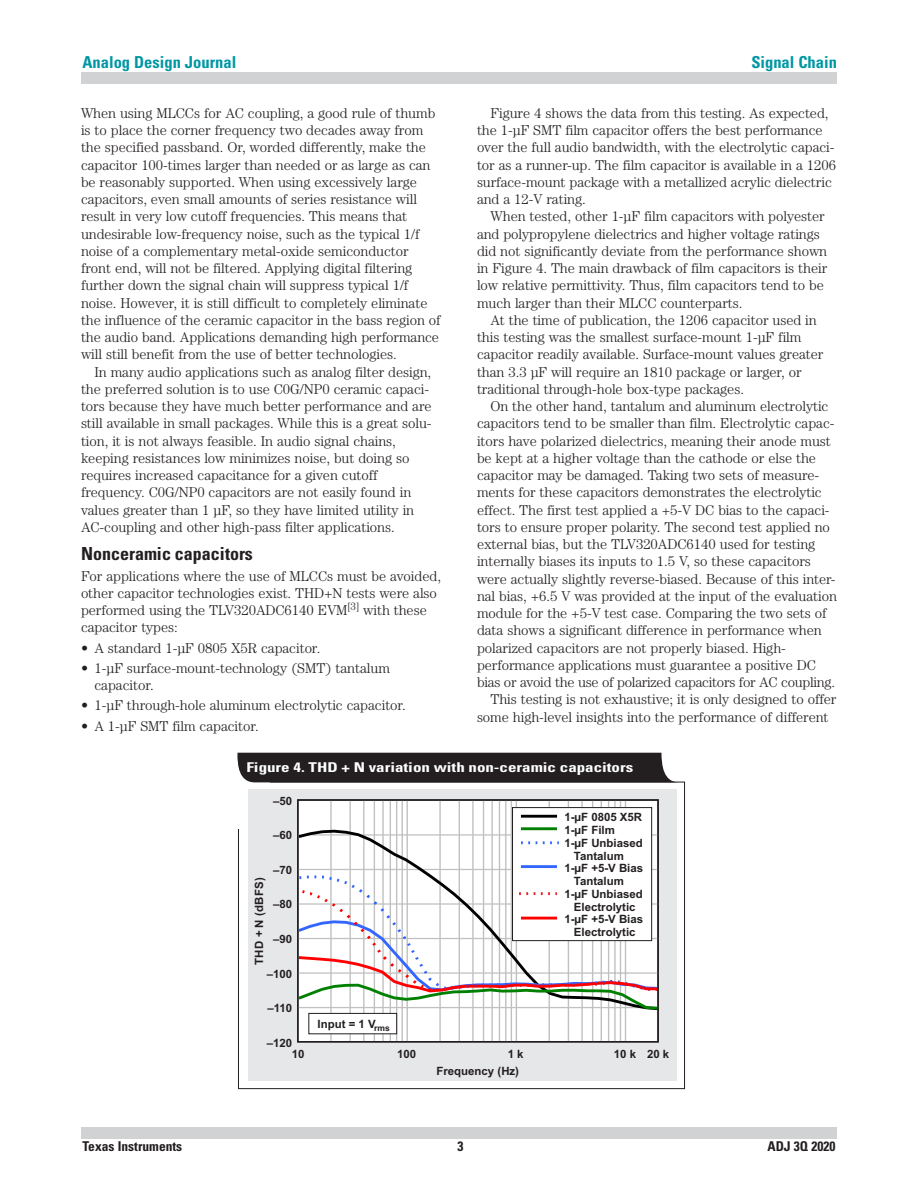
<style>
.page{position:relative;width:918px;height:1188px;background:#fff}
.page>*{position:absolute;margin:0;border:0;box-sizing:border-box;transform-origin:0 0}
.t1{font:700 condensed 18px "Univers";color:#231f20}
.t2{font:700 condensed 16.5px "Univers";color:#0097a4}
.t3{font:300 14.25px/17.2px "Century";letter-spacing:-.005em;color:#231f20}
.t4{font:700 condensed 13.5px "Univers";color:#fff;scale:1.26 1}
.t5{font:700 condensed 13.5px "Univers";color:#231f20}
.t6{font:700 11.4px "Arial";color:#231f20}
</style>
<div class="page">
<div style="left:81px;top:1127px;width:756px;height:11px;background:#d1d2d4"></div>
<div style="left:81px;top:73px;width:756px;height:11px;background:#d1d2d4"></div>
<div style="left:238px;top:782px;width:447px;height:307px;border:1px solid #231f20"></div>
<div style="left:237px;top:753px;width:33px;height:76px;background:#fff"></div>
<div style="left:237px;top:753px;width:442px;height:29px;background:#231f20"></div>
<div style="left:248px;top:790px;width:428px;height:291px;background:#e6e7e9"></div>
<div style="left:297px;top:799px;width:362px;height:243px;background:#fff"></div>
<hr style="left:330px;top:800px;width:2px;height:242px;background:#c0c0c0">
<hr style="left:350px;top:800px;width:1px;height:242px;background:#c0c0c0">
<hr style="left:363px;top:800px;width:1px;height:242px;background:#c0c0c0">
<hr style="left:374px;top:800px;width:1px;height:242px;background:#c0c0c0">
<hr style="left:382px;top:800px;width:2px;height:242px;background:#c0c0c0">
<hr style="left:390px;top:800px;width:1px;height:242px;background:#c0c0c0">
<hr style="left:396px;top:800px;width:1px;height:242px;background:#c0c0c0">
<hr style="left:402px;top:800px;width:1px;height:242px;background:#c0c0c0">
<hr style="left:407px;top:800px;width:1px;height:242px;background:#c0c0c0">
<hr style="left:439px;top:800px;width:2px;height:242px;background:#c0c0c0">
<hr style="left:459px;top:800px;width:1px;height:242px;background:#c0c0c0">
<hr style="left:472px;top:800px;width:2px;height:242px;background:#c0c0c0">
<hr style="left:483px;top:800px;width:1px;height:242px;background:#c0c0c0">
<hr style="left:491px;top:800px;width:2px;height:242px;background:#c0c0c0">
<hr style="left:499px;top:800px;width:1px;height:242px;background:#c0c0c0">
<hr style="left:505px;top:800px;width:1px;height:242px;background:#c0c0c0">
<hr style="left:511px;top:800px;width:1px;height:242px;background:#c0c0c0">
<hr style="left:516px;top:800px;width:1px;height:242px;background:#c0c0c0">
<hr style="left:549px;top:800px;width:1px;height:242px;background:#c0c0c0">
<hr style="left:568px;top:800px;width:1px;height:242px;background:#c0c0c0">
<hr style="left:581px;top:800px;width:2px;height:242px;background:#c0c0c0">
<hr style="left:592px;top:800px;width:1px;height:242px;background:#c0c0c0">
<hr style="left:601px;top:800px;width:1px;height:242px;background:#c0c0c0">
<hr style="left:608px;top:800px;width:1px;height:242px;background:#c0c0c0">
<hr style="left:614px;top:800px;width:2px;height:242px;background:#c0c0c0">
<hr style="left:620px;top:800px;width:1px;height:242px;background:#c0c0c0">
<hr style="left:625px;top:800px;width:1px;height:242px;background:#c0c0c0">
<svg style="left:299px;top:828px;width:358px;height:184px"></svg>
<div style="left:297px;top:799px;width:362px;height:243px;border:1px solid #231f20"></div>
<div style="left:513px;top:808px;width:139px;height:133px;background:#fff"></div>
<div style="left:512px;top:807px;width:140px;height:134px;border:1px solid #231f20"></div>
<hr style="left:521px;top:815px;width:36px;height:3px;background:#000">
<hr style="left:521px;top:827px;width:36px;height:3px;background:#008000">
<hr style="left:521px;top:865px;width:36px;height:3px;background:#36f">
<svg style="left:521px;top:841px;width:9px;height:3px"></svg>
<svg style="left:543px;top:841px;width:16px;height:3px"></svg>
<svg style="left:297px;top:874px;width:362px;height:137px"></svg>
<div style="left:309px;top:1013px;width:88px;height:21px;background:#fff"></div>
<div style="left:308px;top:1013px;width:89px;height:21px;border:1px solid #231f20"></div>
<p class="t2" style="left:82px;top:52px;width:155px">Analog Design Journal</p>
<p class="t2" style="left:751px;top:52px;width:87px">Signal Chain</p>
<p class="t3" style="left:81px;top:104px;width:361px">When using MLCCs for AC coupling, a good rule of thumb is to place the corner frequency two decades away from the specified passband. Or, worded differently, make the capacitor 100-times larger than needed or as large as can be reasonably supported. When using excessively large capacitors, even small amounts of series resistance will result in very low cutoff frequencies. This means that undesirable low-frequency noise, such as the typical 1/f noise of a complementary metal-oxide semiconductor front end, will not be filtered. Applying digital filtering further down the signal chain will suppress typical 1/f noise. However, it is still difficult to completely eliminate the influence of the ceramic capacitor in the bass region of the audio band. Applications demanding high performance will still benefit from the use of better technologies.</p>
<p class="t3" style="left:81px;top:363px;width:352px;text-indent:14px">In many audio applications such as analog filter design, the preferred solution is to use C0G/NP0 ceramic capaci&shy;tors because they have much better performance and are still available in small packages. While this is a great solu&shy;tion, it is not always feasible. In audio signal chains, keeping resistances low minimizes noise, but doing so requires increased capacitance for a given cutoff frequency. C0G/NP0 capacitors are not easily found in values greater than 1 µF, so they have limited utility in AC-coupling and other high-pass filter applications.</p>
<p class="t1" style="left:81px;top:543px;width:173px">Nonceramic capacitors</p>
<p class="t3" style="left:81px;top:567px;width:362px">For applications where the use of MLCCs must be avoided, other capacitor technologies exist. THD+N tests were also performed using the TLV320ADC6140 EVM<sup>[3]</sup> with these capacitor types:</p>
<p class="t3" style="left:81px;top:639px;width:241px">• A standard 1-µF 0805 X5R capacitor.</p>
<p class="t3" style="left:94px;top:659px;width:297px;text-indent:-14px">• 1-µF surface-mount-technology (SMT) tantalum capacitor.</p>
<p class="t3" style="left:81px;top:697px;width:327px">• 1-µF through-hole aluminum electrolytic capacitor.</p>
<p class="t3" style="left:81px;top:717px;width:179px">• A 1-µF SMT film capacitor.</p>
<p class="t3" style="left:477px;top:104px;width:361px;text-indent:14px">Figure 4 shows the data from this testing. As expected, the 1-µF SMT film capacitor offers the best performance over the full audio bandwidth, with the electrolytic capaci&shy;tor as a runner-up. The film capacitor is available in a 1206 surface-mount package with a metallized acrylic dielectric and a 12-V rating.</p>
<p class="t3" style="left:477px;top:208px;width:352px;text-indent:14px">When tested, other 1-µF film capacitors with polyester and polypropylene dielectrics and higher voltage ratings did not significantly deviate from the performance shown in Figure 4. The main drawback of film capacitors is their low relative permittivity. Thus, film capacitors tend to be much larger than their MLCC counterparts.</p>
<p class="t3" style="left:477px;top:311px;width:348px;text-indent:14px">At the time of publication, the 1206 capacitor used in this testing was the smallest surface-mount 1-µF film capacitor readily available. Surface-mount values greater than 3.3 µF will require an 1810 package or larger, or traditional through-hole box-type packages.</p>
<p class="t3" style="left:490px;top:397px;width:340px">On the other hand, tantalum and aluminum electrolytic</p>
<p class="t3" style="left:477px;top:415px;width:359px">capacitors tend to be smaller than film. Electrolytic capac-</p>
<p class="t3" style="left:477px;top:432px;width:355px">itors have polarized dielectrics, meaning their anode must</p>
<p class="t3" style="left:477px;top:449px;width:340px">be kept at a higher voltage than the cathode or else the</p>
<p class="t3" style="left:477px;top:466px;width:344px">capacitor may be damaged. Taking two sets of measure-</p>
<p class="t3" style="left:477px;top:484px;width:346px">ments for these capacitors demonstrates the electrolytic</p>
<p class="t3" style="left:477px;top:501px;width:354px">effect. The first test applied a +5-V DC bias to the capaci-</p>
<p class="t3" style="left:477px;top:518px;width:354px">tors to ensure proper polarity. The second test applied no</p>
<p class="t3" style="left:477px;top:535px;width:340px">external bias, but the TLV320ADC6140 used for testing</p>
<p class="t3" style="left:477px;top:553px;width:335px">internally biases its inputs to 1.5 V, so these capacitors</p>
<p class="t3" style="left:477px;top:570px;width:360px">were actually slightly reverse-biased. Because of this inter-</p>
<p class="t3" style="left:477px;top:587px;width:362px">nal bias, +6.5 V was provided at the input of the evaluation</p>
<p class="t3" style="left:477px;top:604px;width:351px">module for the +5-V test case. Comparing the two sets of</p>
<p class="t3" style="left:477px;top:622px;width:346px">data shows a significant difference in performance when</p>
<p class="t3" style="left:477px;top:639px;width:310px">polarized capacitors are not properly biased. High-</p>
<p class="t3" style="left:477px;top:656px;width:340px">performance applications must guarantee a positive DC</p>
<p class="t3" style="left:477px;top:673px;width:360px">bias or avoid the use of polarized capacitors for AC coupling.</p>
<p class="t3" style="left:490px;top:691px;width:348px">This testing is not exhaustive; it is only designed to offer</p>
<p class="t3" style="left:477px;top:708px;width:353px">some high-level insights into the performance of different</p>
<p class="t4" style="left:246px;top:759px;width:308px">Figure 4. THD + N variation with non-ceramic capacitors</p>
<p class="t6" style="left:273px;top:796px;width:21px">–50</p>
<p class="t6" style="left:273px;top:831px;width:21px">–60</p>
<p class="t6" style="left:273px;top:865px;width:21px">–70</p>
<p class="t6" style="left:273px;top:900px;width:21px">–80</p>
<p class="t6" style="left:273px;top:935px;width:21px">–90</p>
<p class="t6" style="left:267px;top:969px;width:27px">–100</p>
<p class="t6" style="left:267px;top:1004px;width:26px">–110</p>
<p class="t6" style="left:267px;top:1038px;width:27px">–120</p>
<p class="t6" style="left:255px;top:965px;width:89px;rotate:-90deg">THD + N (dBFS)</p>
<p class="t6" style="left:318px;top:1019px;width:74px">Input = 1 V<sub>rms</sub></p>
<p class="t6" style="left:564px;top:813px;width:79px">1-µF 0805 X5R</p>
<p class="t6" style="left:564px;top:826px;width:52px">1-µF Film</p>
<p class="t6" style="left:564px;top:838px;width:80px">1-µF Unbiased</p>
<p class="t6" style="left:574px;top:851px;width:51px">Tantalum</p>
<p class="t6" style="left:564px;top:864px;width:80px">1-µF +5-V Bias</p>
<p class="t6" style="left:574px;top:877px;width:51px">Tantalum</p>
<p class="t6" style="left:564px;top:890px;width:80px">1-µF Unbiased</p>
<p class="t6" style="left:574px;top:902px;width:63px">Electrolytic</p>
<p class="t6" style="left:564px;top:915px;width:80px">1-µF +5-V Bias</p>
<p class="t6" style="left:574px;top:928px;width:63px">Electrolytic</p>
<p class="t6" style="left:292px;top:1050px;width:14px">10</p>
<p class="t6" style="left:397px;top:1050px;width:21px">100</p>
<p class="t6" style="left:508px;top:1050px;width:17px">1 k</p>
<p class="t6" style="left:614px;top:1050px;width:57px">10 k 20 k</p>
<p class="t6" style="left:436px;top:1067px;width:84px">Frequency (Hz)</p>
<p class="t5" style="left:82px;top:1138px;width:101px">Texas Instruments</p>
<p class="t5" style="left:458px;top:1138px;width:7px">3</p>
<p class="t5" style="left:767px;top:1138px;width:70px">ADJ 3Q 2020</p>
</div>
